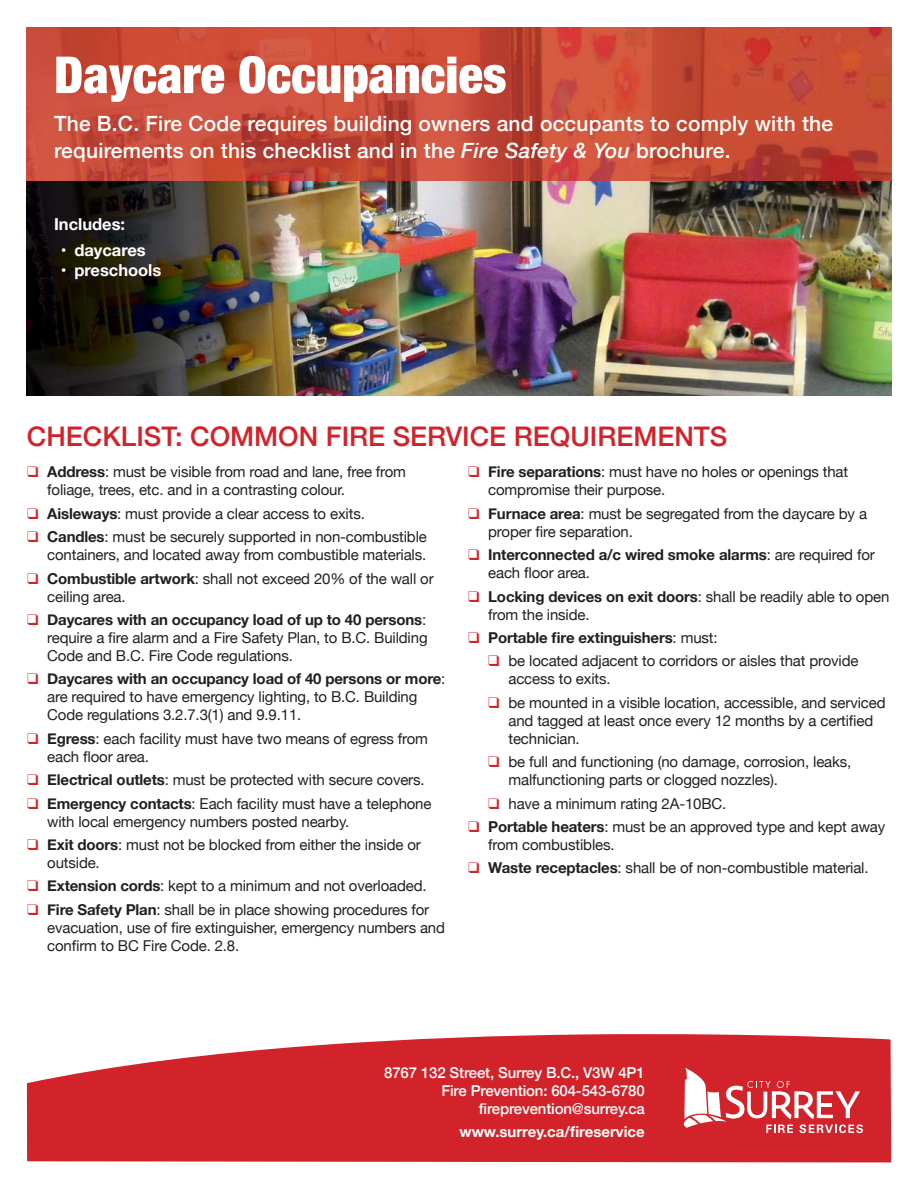
<style>
.page{position:relative;width:918px;height:1188px;background:#fff}
.page>*{position:absolute;margin:0;border:0;box-sizing:border-box;transform-origin:0 0}
.t1{font:900 condensed 51px "Helvetica Neue";color:#fff}
.t2{font:500 27px "Helvetica Neue";color:#d2232a}
.t3{font:500 21px/27px "Helvetica Neue";letter-spacing:.01em;color:#fff}
.t4{font:700 16.5px "Helvetica Neue";color:#fff}
.t5{font:15px/18px "Helvetica Neue";letter-spacing:-.01em;color:#231f20}
.t6{font:700 15px/18px "Helvetica Neue";letter-spacing:-.01em;color:#231f20}
.t7{font:500 15px/18px "Helvetica Neue";letter-spacing:-.01em;color:#fff;text-align:right}
.t8{font:700 15px "Helvetica Neue";color:#fff}
.s1{font-style:italic}
.s2{color:#d2232a}
.s3{font-weight:700}
.s4{font-weight:400}
</style>
<div class="page">
<img style="left:27px;top:27px;width:864px;height:368px">
<img style="left:27px;top:180px;width:1px;height:215px">
<svg style="left:26px;top:1034px;width:866px;height:129px;background:#d73b41"></svg>
<svg style="left:642px;top:1063px;width:221px;height:71px"></svg>
<h1 class="t1" style="left:54px;top:43px;width:454px">Daycare Occupancies</h1>
<h3 class="t3" style="left:54px;top:110px;width:781px">The B.C. Fire Code requires building owners and occupants to comply with the requirements on this checklist and in the <span class="s1">Fire Safety &amp; You</span> brochure.</h3>
<p class="t4" style="left:54px;top:214px;width:73px">Includes:</p>
<p class="t4" style="left:61px;top:240px;width:87px">• daycares</p>
<p class="t4" style="left:61px;top:260px;width:102px">• preschools</p>
<h2 class="t2" style="left:27px;top:419px;width:702px">CHECKLIST: COMMON FIRE SERVICE REQUIREMENTS</h2>
<p class="t5" style="left:47px;top:463px;width:360px;text-indent:-20px"><span class="s2">❑</span> <span class="s3">Address</span>: must be visible from road and lane, free from foliage, trees, etc. and in a contrasting colour.</p>
<p class="t5" style="left:27px;top:504px;width:339px"><span class="s2">❑</span> <span class="s3">Aisleways</span>: must provide a clear access to exits.</p>
<p class="t5" style="left:27px;top:528px;width:401px;text-align:right"><span class="s2">❑</span> <span class="s3">Candles</span>: must be securely supported in non-combustible containers, and located away from combustible materials.</p>
<p class="t5" style="left:47px;top:569px;width:388px;text-indent:-20px"><span class="s2">❑</span> <span class="s3">Combustible artwork</span>: shall not exceed 20% of the wall or ceiling area.</p>
<p class="t5" style="left:47px;top:610px;width:382px;text-align:justify;text-indent:-20px"><span class="s2">❑</span> <span class="s3">Daycares with an occupancy load of up to 40 persons</span>: require a fire alarm and a Fire Safety Plan, to B.C. Building Code and B.C. Fire Code regulations.</p>
<p class="t5" style="left:47px;top:670px;width:400px;text-indent:-20px"><span class="s2">❑</span> <span class="s3">Daycares with an occupancy load of 40 persons or more</span>: are required to have emergency lighting, to B.C. Building<br>Code regulations 3.2.7.3(1) and 9.9.11.</p>
<p class="t5" style="left:47px;top:729px;width:382px;text-indent:-20px"><span class="s2">❑</span> <span class="s3">Egress</span>: each facility must have two means of egress from each floor area.</p>
<p class="t5" style="left:27px;top:771px;width:399px"><span class="s2">❑</span> <span class="s3">Electrical outlets</span>: must be protected with secure covers.</p>
<p class="t5" style="left:47px;top:794px;width:386px;text-indent:-20px"><span class="s2">❑</span> <span class="s3">Emergency contacts</span>: Each facility must have a telephone with local emergency numbers posted nearby.</p>
<p class="t5" style="left:47px;top:835px;width:375px;text-indent:-20px"><span class="s2">❑</span> <span class="s3">Exit doors</span>: must not be blocked from either the inside or outside.</p>
<p class="t5" style="left:27px;top:877px;width:401px"><span class="s2">❑</span> <span class="s3">Extension cords</span>: kept to a minimum and not overloaded.</p>
<p class="t5" style="left:47px;top:900px;width:399px;text-indent:-20px"><span class="s2">❑</span> <span class="s3">Fire Safety Plan</span>: shall be in place showing procedures for evacuation, use of fire extinguisher, emergency numbers and confirm to BC Fire Code. 2.8.</p>
<p class="t5" style="left:488px;top:463px;width:362px;text-indent:-20px"><span class="s2">❑</span> <span class="s3">Fire separations</span>: must have no holes or openings that compromise their purpose.</p>
<p class="t5" style="left:488px;top:504px;width:380px;text-indent:-20px"><span class="s2">❑</span> <span class="s3">Furnace area</span>: must be segregated from the daycare by a proper fire separation.</p>
<p class="t6" style="left:488px;top:545px;width:388px;text-indent:-20px"><span class="s2">❑</span> Interconnected a/c wired smoke alarms<span class="s4">: are required for each floor area.</span></p>
<p class="t5" style="left:488px;top:587px;width:403px;text-indent:-20px"><span class="s2">❑</span> <span class="s3">Locking devices on exit doors</span>: shall be readily able to open from the inside.</p>
<p class="t6" style="left:468px;top:628px;width:251px"><span class="s2">❑</span> Portable fire extinguishers<span class="s4">: must:</span></p>
<p class="t5" style="left:508px;top:652px;width:351px;text-indent:-20px"><span class="s2">❑</span> be located adjacent to corridors or aisles that provide access to exits.</p>
<p class="t5" style="left:508px;top:693px;width:379px;text-indent:-20px"><span class="s2">❑</span> be mounted in a visible location, accessible, and serviced and tagged at least once every 12 months by a certified technician.</p>
<p class="t5" style="left:508px;top:753px;width:344px;text-indent:-20px"><span class="s2">❑</span> be full and functioning (no damage, corrosion, leaks, malfunctioning parts or clogged nozzles).</p>
<p class="t5" style="left:488px;top:794px;width:240px"><span class="s2">❑</span> have a minimum rating 2A-10BC.</p>
<p class="t5" style="left:488px;top:817px;width:399px;text-indent:-20px"><span class="s2">❑</span> <span class="s3">Portable heaters</span>: must be an approved type and kept away from combustibles.</p>
<p class="t5" style="left:468px;top:859px;width:402px"><span class="s2">❑</span> <span class="s3">Waste receptacles</span>: shall be of non-combustible material.</p>
<p class="t7" style="left:384px;top:1063px;width:262px">8767 132 Street, Surrey B.C., V3W 4P1<br>Fire Prevention: 604-543-6780 fireprevention@surrey.ca</p>
<p class="t8" style="left:460px;top:1122px;width:187px">www.surrey.ca/fireservice</p>
</div>
